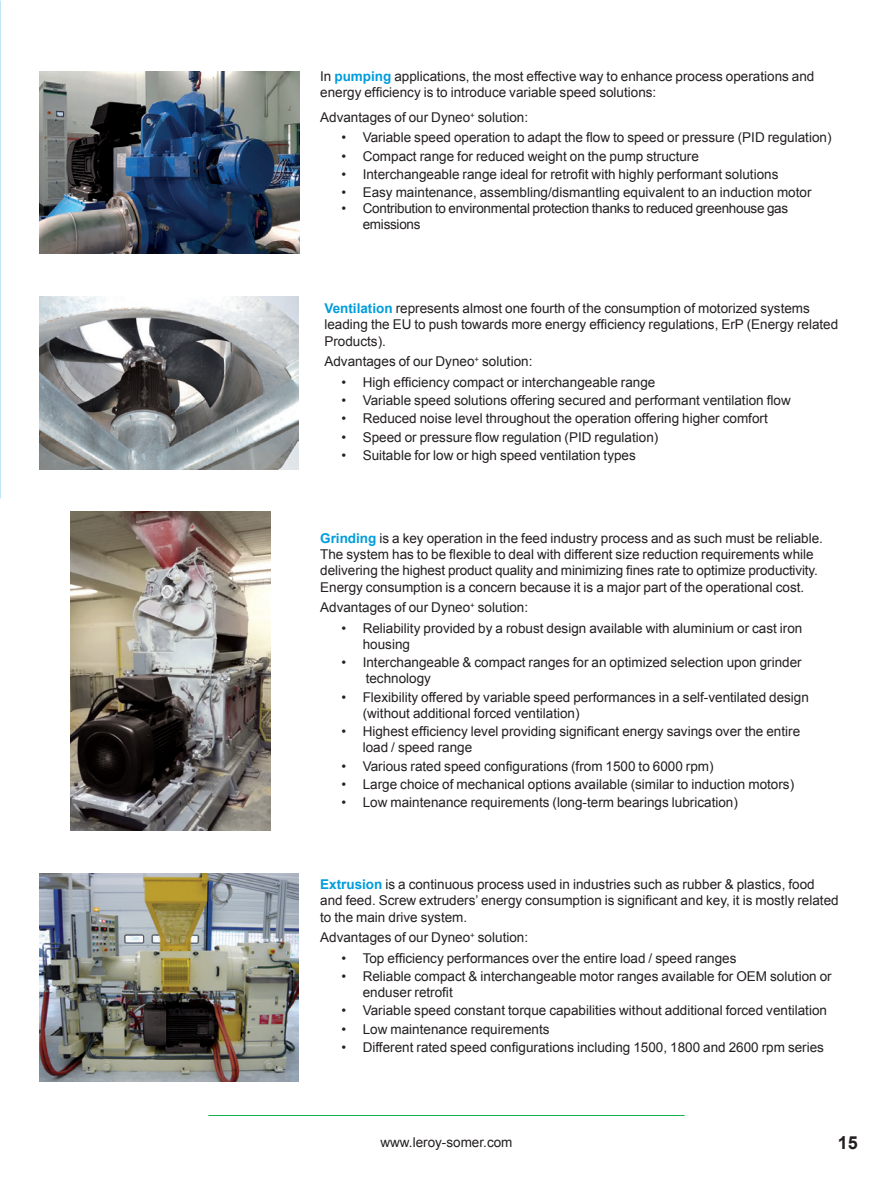
<style>
.page{position:relative;width:893px;height:1191px;background:#fff}
.page>*{position:absolute;margin:0;border:0;box-sizing:border-box;transform-origin:0 0}
.t1{font:700 18px "Arial";color:#231f20}
.t2{font:13.5px/16.2px "Arial";color:#231f20}
.t3{font:13.5px/16.2px "Arial";letter-spacing:-.02em;color:#231f20}
.s1{font-weight:700;color:#009ddc}
</style>
<div class="page">
<hr style="left:208px;top:1115px;width:477px;height:1px;background:#15b053">
<img style="left:39px;top:297px;width:259px;height:172px">
<img style="left:70px;top:511px;width:201px;height:320px">
<img style="left:39px;top:873px;width:259px;height:208px">
<img style="left:39px;top:71px;width:261px;height:183px">
<p class="t2" style="left:320px;top:68px;width:496px">In <span class="s1">pumping</span> applications, the most effective way to enhance process operations and energy efficiency is to introduce variable speed solutions:</p>
<p class="t2" style="left:320px;top:109px;width:209px">Advantages of our Dyneo<sup>+</sup> solution:</p>
<p class="t2" style="left:341px;top:130px;width:492px">• Variable speed operation to adapt the flow to speed or pressure (PID regulation)</p>
<p class="t2" style="left:341px;top:148px;width:359px">• Compact range for reduced weight on the pump structure</p>
<p class="t2" style="left:341px;top:166px;width:438px">• Interchangeable range ideal for retrofit with highly performant solutions</p>
<p class="t2" style="left:341px;top:185px;width:472px">• Easy maintenance, assembling/dismantling equivalent to an induction motor</p>
<p class="t3" style="left:363px;top:200px;width:427px;text-indent:-21px">• Contribution to environmental protection thanks to reduced greenhouse gas emissions</p>
<p class="t2" style="left:324px;top:300px;width:515px"><span class="s1">Ventilation</span> represents almost one fourth of the consumption of motorized systems leading the EU to push towards more energy efficiency regulations, ErP (Energy related<br>Products).</p>
<p class="t2" style="left:324px;top:353px;width:209px">Advantages of our Dyneo<sup>+</sup> solution:</p>
<p class="t2" style="left:341px;top:374px;width:315px">• High efficiency compact or interchangeable range</p>
<p class="t2" style="left:341px;top:392px;width:451px">• Variable speed solutions offering secured and performant ventilation flow</p>
<p class="t2" style="left:341px;top:410px;width:428px">• Reduced noise level throughout the operation offering higher comfort</p>
<p class="t2" style="left:341px;top:429px;width:318px">• Speed or pressure flow regulation (PID regulation)</p>
<p class="t2" style="left:341px;top:447px;width:296px">• Suitable for low or high speed ventilation types</p>
<p class="t2" style="left:320px;top:530px;width:504px"><span class="s1">Grinding</span> is a key operation in the feed industry process and as such must be reliable.<br>The system has to be flexible to deal with different size reduction requirements while delivering the highest product quality and minimizing fines rate to optimize productivity.<br>Energy consumption is a concern because it is a major part of the operational cost.</p>
<p class="t2" style="left:320px;top:599px;width:209px">Advantages of our Dyneo<sup>+</sup> solution:</p>
<p class="t2" style="left:363px;top:620px;width:441px;text-indent:-21px">• Reliability provided by a robust design available with aluminium or cast iron housing</p>
<p class="t2" style="left:366px;top:654px;width:437px;text-indent:-24px">• Interchangeable &amp; compact ranges for an optimized selection upon grinder technology</p>
<p class="t2" style="left:363px;top:689px;width:448px;text-indent:-21px">• Flexibility offered by variable speed performances in a self-ventilated design (without additional forced ventilation)</p>
<p class="t2" style="left:363px;top:723px;width:439px;text-indent:-21px">• Highest efficiency level providing significant energy savings over the entire load / speed range</p>
<p class="t2" style="left:341px;top:758px;width:374px">• Various rated speed configurations (from 1500 to 6000 rpm)</p>
<p class="t2" style="left:341px;top:776px;width:454px">• Large choice of mechanical options available (similar to induction motors)</p>
<p class="t2" style="left:341px;top:794px;width:398px">• Low maintenance requirements (long-term bearings lubrication)</p>
<p class="t2" style="left:320px;top:876px;width:520px"><span class="s1">Extrusion</span> is a continuous process used in industries such as rubber &amp; plastics, food and feed. Screw extruders’ energy consumption is significant and key, it is mostly related to the main drive system.</p>
<p class="t2" style="left:320px;top:929px;width:209px">Advantages of our Dyneo<sup>+</sup> solution:</p>
<p class="t2" style="left:341px;top:950px;width:396px">• Top efficiency performances over the entire load / speed ranges</p>
<p class="t2" style="left:363px;top:968px;width:471px;text-indent:-21px">• Reliable compact &amp; interchangeable motor ranges available for OEM solution or enduser retrofit</p>
<p class="t2" style="left:341px;top:1002px;width:487px">• Variable speed constant torque capabilities without additional forced ventilation</p>
<p class="t2" style="left:341px;top:1021px;width:210px">• Low maintenance requirements</p>
<p class="t2" style="left:341px;top:1039px;width:484px">• Different rated speed configurations including 1500, 1800 and 2600 rpm series</p>
<p class="t2" style="left:380px;top:1134px;width:134px">www.leroy-somer.com</p>
<h1 class="t1" style="left:838px;top:1130px;width:22px">15</h1>
</div>
